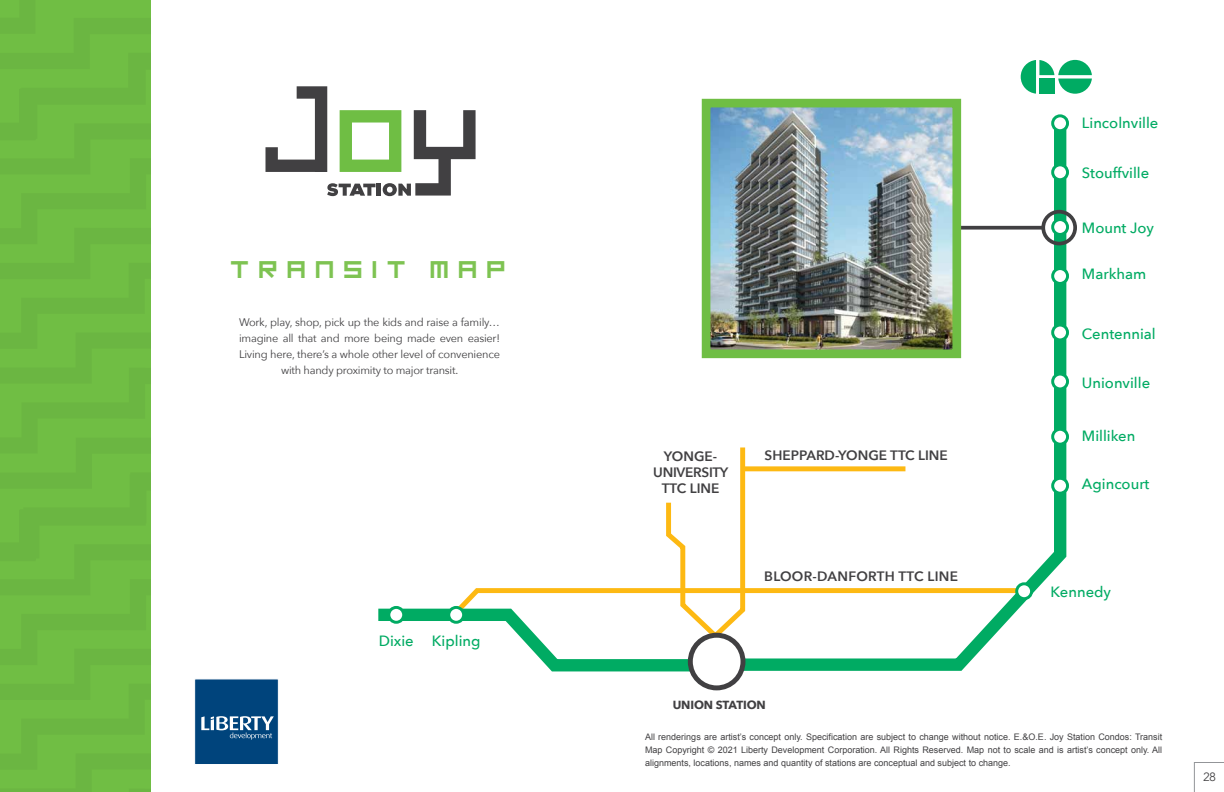
<style>
.page{position:relative;width:1224px;height:792px;background:#fff}
.page>*{position:absolute;margin:0;border:0;box-sizing:border-box;transform-origin:0 0}
.t1{font:27px "imagine font";letter-spacing:.3em;color:#7ec352}
.t2{font:500 14.8px "Avenir Next";color:#00ab63}
.t3{font:600 13.6px "Avenir Next";color:#414042}
.t4{font:600 13.6px "Avenir Next";letter-spacing:.02em;color:#414042}
.t5{font:600 13.6px/16.1px "Avenir Next";letter-spacing:-.02em;color:#414042;text-align:center}
.t6{font:12px "Avenir Next";color:#414042}
.t7{font:700 11.8px "Avenir Next";letter-spacing:-.01em;color:#414042}
.t8{font:11px/16px "Avenir Next";letter-spacing:-.02em;color:#414042;text-align:center}
.t9{font:9px/13px "Arial";color:#414042;text-align:justify}
</style>
<div class="page">
<svg style="left:1194px;top:762px;width:30px;height:30px"></svg>
<svg style="left:719px;top:117px;width:354px;height:488px"></svg>
<svg style="left:378px;top:443px;width:644px;height:235px"></svg>
<div style="left:1053px;top:116px;width:15px;height:15px;background:#fff;border-radius:50%"></div>
<div style="left:1051px;top:114px;width:18px;height:18px;border:3px solid #00ab63;border-radius:50%"></div>
<div style="left:1053px;top:220px;width:15px;height:14px;background:#fff;border-radius:50%"></div>
<div style="left:1051px;top:218px;width:18px;height:18px;border:3px solid #00ab63;border-radius:50%"></div>
<div style="left:1053px;top:325px;width:15px;height:15px;background:#fff;border-radius:50%"></div>
<div style="left:1051px;top:324px;width:18px;height:17px;border:3px solid #00ab63;border-radius:50%"></div>
<div style="left:1053px;top:429px;width:15px;height:15px;background:#fff;border-radius:50%"></div>
<div style="left:1051px;top:428px;width:18px;height:18px;border:3px solid #00ab63;border-radius:50%"></div>
<div style="left:1053px;top:165px;width:15px;height:15px;background:#fff;border-radius:50%"></div>
<div style="left:1051px;top:163px;width:18px;height:18px;border:3px solid #00ab63;border-radius:50%"></div>
<div style="left:1053px;top:269px;width:15px;height:14px;background:#fff;border-radius:50%"></div>
<div style="left:1051px;top:267px;width:18px;height:18px;border:3px solid #00ab63;border-radius:50%"></div>
<div style="left:1053px;top:374px;width:15px;height:15px;background:#fff;border-radius:50%"></div>
<div style="left:1051px;top:373px;width:18px;height:17px;border:3px solid #00ab63;border-radius:50%"></div>
<div style="left:1053px;top:478px;width:15px;height:15px;background:#fff;border-radius:50%"></div>
<div style="left:1051px;top:477px;width:18px;height:18px;border:3px solid #00ab63;border-radius:50%"></div>
<div style="left:1017px;top:584px;width:15px;height:15px;background:#fff;border-radius:50%"></div>
<div style="left:1015px;top:582px;width:18px;height:18px;border:3px solid #00ab63;border-radius:50%"></div>
<div style="left:449px;top:607px;width:15px;height:15px;background:#fff;border-radius:50%"></div>
<div style="left:447px;top:606px;width:18px;height:18px;border:3px solid #00ab63;border-radius:50%"></div>
<div style="left:389px;top:607px;width:15px;height:15px;background:#fff;border-radius:50%"></div>
<div style="left:387px;top:606px;width:18px;height:18px;border:3px solid #00ab63;border-radius:50%"></div>
<div style="left:1041px;top:210px;width:36px;height:35px;border:4px solid #414042;border-radius:50%"></div>
<div style="left:690px;top:635px;width:53px;height:53px;background:#fff;border-radius:50%"></div>
<div style="left:688px;top:633px;width:57px;height:57px;border:5px solid #414042;border-radius:50%"></div>
<svg style="left:961px;top:226px;width:83px;height:4px"></svg>
<img style="left:712px;top:109px;width:239px;height:239px">
<div style="left:702px;top:99px;width:259px;height:259px;border:9px solid #6fbe44"></div>
<svg style="left:1021px;top:60px;width:71px;height:34px"></svg>
<div style="left:1039px;top:79px;width:16px;height:15px;background:#00ab63"></div>
<svg style="left:266px;top:86px;width:210px;height:110px"></svg>
<svg style="left:194px;top:679px;width:85px;height:85px;background:#1a5789"></svg>
<div style="left:0;top:0;width:151px;height:369px;background:#70be44"></div>
<div style="left:0;top:369px;width:151px;height:423px;background:#70be44"></div>
<h1 class="t1" style="left:231px;top:261px;width:278px">transit map</h1>
<p class="t8" style="left:239px;top:313px;width:262px">Work, play, shop, pick up the kids and raise a family… imagine all that and more being made even easier!<br>Living here, there’s a whole other level of convenience with handy proximity to major transit.</p>
<h2 class="t2" style="left:379px;top:628px;width:103px">Dixie Kipling</h2>
<h2 class="t2" style="left:1082px;top:110px;width:78px">Lincolnville</h2>
<h2 class="t2" style="left:1082px;top:160px;width:69px">Stouffville</h2>
<h2 class="t2" style="left:1082px;top:216px;width:73px">Mount Joy</h2>
<h2 class="t2" style="left:1082px;top:262px;width:66px">Markham</h2>
<h3 class="t3" style="left:664px;top:445px;width:55px">YONGE-</h3>
<h3 class="t3" style="left:765px;top:444px;width:185px">SHEPPARD-YONGE TTC LINE</h3>
<h3 class="t5" style="left:653px;top:464px;width:77px">UNIVERSITY<br>TTC LINE</h3>
<h3 class="t4" style="left:764px;top:565px;width:195px">BLOOR-DANFORTH TTC LINE</h3>
<h3 class="t7" style="left:673px;top:695px;width:95px">UNION STATION</h3>
<h2 class="t2" style="left:1082px;top:321px;width:75px">Centennial</h2>
<h2 class="t2" style="left:1082px;top:371px;width:70px">Unionville</h2>
<h2 class="t2" style="left:1082px;top:423px;width:55px">Milliken</h2>
<h2 class="t2" style="left:1082px;top:471px;width:69px">Agincourt</h2>
<h2 class="t2" style="left:1051px;top:579px;width:62px">Kennedy</h2>
<p class="t9" style="left:645px;top:730px;width:519px">All renderings are artist’s concept only. Specification are subject to change without notice. E.&amp;O.E. Joy Station Condos: Transit Map Copyright © 2021 Liberty Development Corporation. All Rights Reserved. Map not to scale and is artist’s concept only. All alignments, locations, names and quantity of stations are conceptual and subject to change.</p>
<h3 class="t6" style="left:1203px;top:766px;width:15px">28</h3>
</div>
